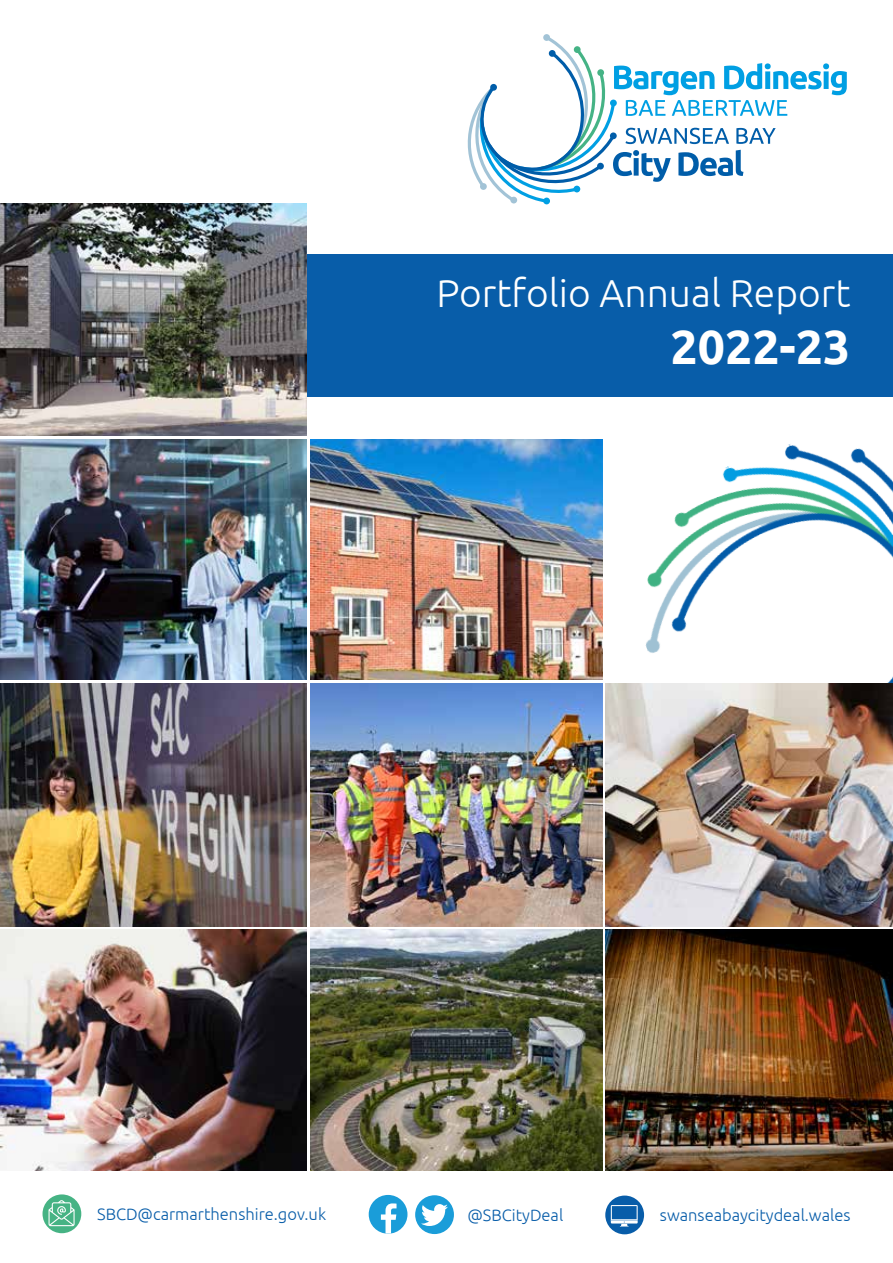
<style>
.page{position:relative;width:893px;height:1263px;background:#fff}
.page>*{position:absolute;margin:0;border:0;box-sizing:border-box;transform-origin:0 0}
.t1{font:700 48px "Ubuntu";color:#fff}
.t2{font:300 39px "Ubuntu";color:#fff}
.t3{font:300 16.5px "Ubuntu";color:#085da9}
</style>
<div class="page">
<div style="left:0;top:254px;width:893px;height:142px;background:#085da9"></div>
<img style="left:598px;top:439px;width:295px;height:356px">
<img style="left:310px;top:929px;width:292px;height:241px">
<svg style="left:468px;top:34px;width:379px;height:170px"></svg>
<div style="left:490px;top:84px;width:7px;height:7px;background:#005da9;border-radius:50%"></div>
<img style="left:1px;top:203px;width:305px;height:232px">
<img style="left:606px;top:684px;width:287px;height:242px">
<img style="left:310px;top:439px;width:292px;height:241px">
<img style="left:310px;top:684px;width:292px;height:242px">
<img style="left:0;top:439px;width:306px;height:241px">
<img style="left:0;top:684px;width:306px;height:242px">
<img style="left:606px;top:929px;width:287px;height:241px">
<img style="left:0;top:929px;width:306px;height:241px">
<div style="left:605px;top:1195px;width:39px;height:39px;background:#085da9;border-radius:50%"></div>
<svg style="left:611px;top:1205px;width:27px;height:21px"></svg>
<div style="left:369px;top:1195px;width:38px;height:39px;background:#1a9dd9;border-radius:50%"></div>
<svg style="left:381px;top:1203px;width:16px;height:30px"></svg>
<div style="left:415px;top:1195px;width:39px;height:39px;background:#1a9dd9;border-radius:50%"></div>
<svg style="left:421px;top:1204px;width:27px;height:22px"></svg>
<div style="left:43px;top:1194px;width:38px;height:39px;background:#46b384;border-radius:50%"></div>
<svg style="left:49px;top:1200px;width:26px;height:26px"></svg>
<h2 class="t2" style="left:436px;top:269px;width:416px">Portfolio Annual Report</h2>
<h1 class="t1" style="left:670px;top:318px;width:181px">2022-23</h1>
<p class="t3" style="left:97px;top:1204px;width:230px">SBCD@carmarthenshire.gov.uk</p>
<p class="t3" style="left:467px;top:1205px;width:97px">@SBCityDeal</p>
<p class="t3" style="left:660px;top:1205px;width:192px">swanseabaycitydeal.wales</p>
</div>
